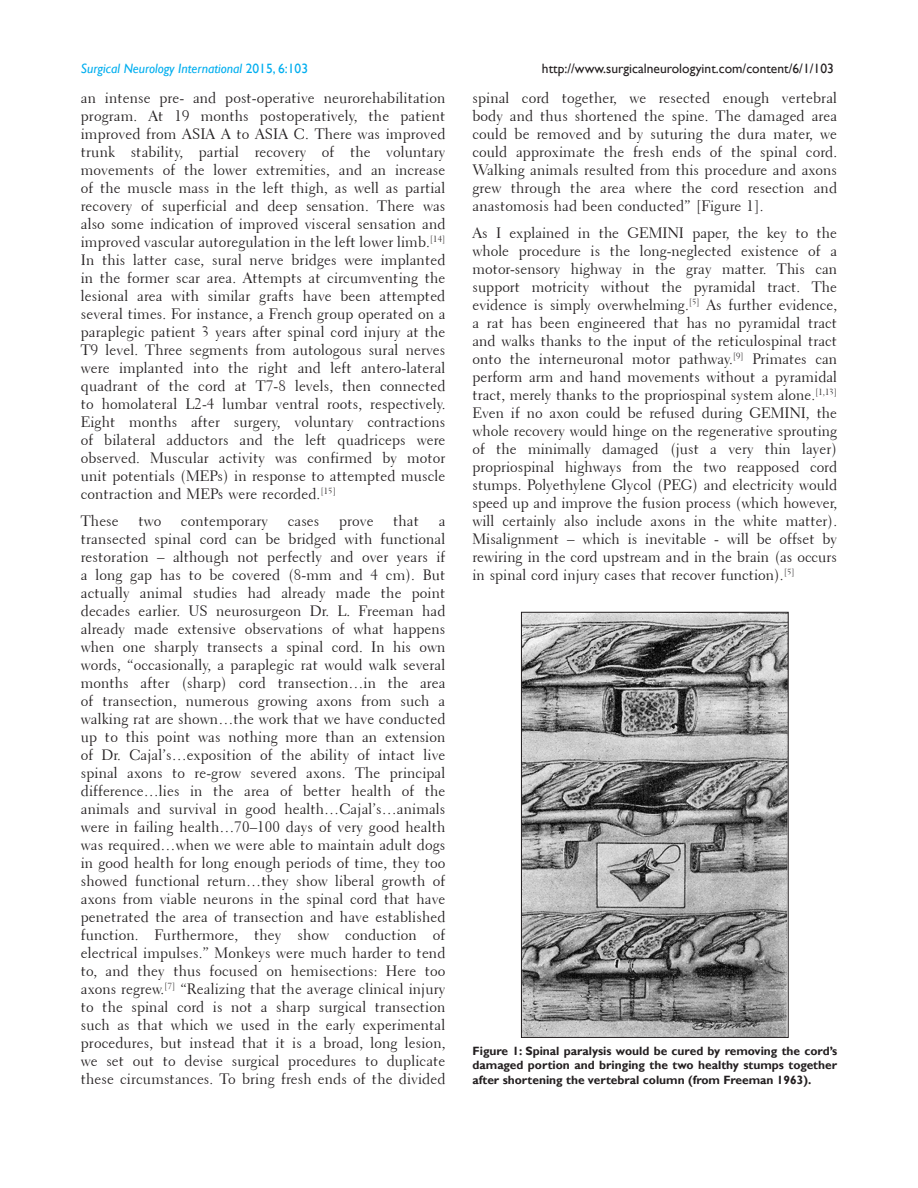
<style>
.page{position:relative;width:918px;height:1188px;background:#fff}
.page>*{position:absolute;margin:0;border:0;box-sizing:border-box;transform-origin:0 0}
.TX{font:15px/18px "Transitional 521 BT Roman A";letter-spacing:.005em;color:#231f20;text-align:justify}
.t1{font:13.5px "Gill Sans";color:#231f20}
.t2{font:italic 13.5px "Gill Sans";color:#00aeef}
.FGC{font:700 12px/14.4px "Gill Sans";color:#231f20;text-align:justify}
.s1{font-style:normal}
</style>
<div class="page">
<img style="left:523px;top:614px;width:263px;height:422px">
<div style="left:521px;top:612px;width:267px;height:426px;border:1px solid #231f20"></div>
<p class="t2" style="left:81px;top:61px;width:229px">Surgical Neurology International <span class="s1">2015, 6:103</span></p>
<p class="t1" style="left:542px;top:61px;width:293px">http://www.surgicalneurologyint.com/content/6/1/103</p>
<p class="TX" style="left:81px;top:89px;width:366px">an intense pre‑ and post‑operative neurorehabilitation program. At 19 months postoperatively, the patient improved from ASIA A to ASIA C. There was improved trunk stability, partial recovery of the voluntary movements of the lower extremities, and an increase of the muscle mass in the left thigh, as well as partial recovery of superficial and deep sensation. There was also some indication of improved visceral sensation and improved vascular autoregulation in the left lower limb.<sup>[14] </sup>In this latter case, sural nerve bridges were implanted in the former scar area. Attempts at circumventing the lesional area with similar grafts have been attempted several times. For instance, a French group operated on a paraplegic patient 3 years after spinal cord injury at the T9 level. Three segments from autologous sural nerves were implanted into the right and left antero‑lateral quadrant of the cord at T7‑8 levels, then connected to homolateral L2‑4 lumbar ventral roots, respectively.<br>Eight months after surgery, voluntary contractions of bilateral adductors and the left quadriceps were observed. Muscular activity was confirmed by motor unit potentials (MEPs) in response to attempted muscle contraction and MEPs were recorded.<sup>[15]</sup></p>
<p class="TX" style="left:81px;top:512px;width:39px">These</p>
<p class="TX" style="left:138px;top:512px;width:25px">two</p>
<p class="TX" style="left:181px;top:512px;width:89px">contemporary</p>
<p class="TX" style="left:288px;top:512px;width:33px">cases</p>
<p class="TX" style="left:339px;top:512px;width:36px">prove</p>
<p class="TX" style="left:393px;top:512px;width:27px">that</p>
<p class="TX" style="left:472px;top:89px;width:366px">spinal cord together, we resected enough vertebral body and thus shortened the spine. The damaged area could be removed and by suturing the dura mater, we could approximate the fresh ends of the spinal cord.<br>Walking animals resulted from this procedure and axons grew through the area where the cord resection and anastomosis had been conducted” [Figure 1].</p>
<p class="TX" style="left:472px;top:224px;width:366px">As I explained in the GEMINI paper, the key to the whole procedure is the long‑neglected existence of a motor‑sensory highway in the gray matter. This can support motricity without the pyramidal tract. The evidence is simply overwhelming.<sup>[5]</sup> As further evidence, a rat has been engineered that has no pyramidal tract and walks thanks to the input of the reticulospinal tract onto the interneuronal motor pathway.<sup>[9]</sup> Primates can perform arm and hand movements without a pyramidal tract, merely thanks to the propriospinal system alone.<sup>[1,13] </sup>Even if no axon could be refused during GEMINI, the whole recovery would hinge on the regenerative sprouting of the minimally damaged (just a very thin layer) propriospinal highways from the two reapposed cord stumps. Polyethylene Glycol (PEG) and electricity would speed up and improve the fusion process (which however, will certainly also include axons in the white matter).<br>Misalignment – which is inevitable ‑ will be offset by rewiring in the cord upstream and in the brain (as occurs in spinal cord injury cases that recover function).<sup>[5]</sup></p>
<p class="TX" style="left:81px;top:512px;width:366px;text-indent:358px">a transected spinal cord can be bridged with functional restoration – although not perfectly and over years if a long gap has to be covered (8‑mm and 4 cm). But actually animal studies had already made the point decades earlier. US neurosurgeon Dr. L. Freeman had already made extensive observations of what happens when one sharply transects a spinal cord. In his own words, “occasionally, a paraplegic rat would walk several months after (sharp) cord transection…in the area of transection, numerous growing axons from such a walking rat are shown…the work that we have conducted up to this point was nothing more than an extension of Dr. Cajal’s…exposition of the ability of intact live spinal axons to re‑grow severed axons. The principal difference…lies in the area of better health of the animals and survival in good health…Cajal’s…animals were in failing health…70–100 days of very good health was required…when we were able to maintain adult dogs in good health for long enough periods of time, they too showed functional return…they show liberal growth of axons from viable neurons in the spinal cord that have penetrated the area of transection and have established function. Furthermore, they show conduction of electrical impulses.” Monkeys were much harder to tend to, and they thus focused on hemisections: Here too axons regrew.<sup>[7]</sup> “Realizing that the average clinical injury to the spinal cord is not a sharp surgical transection such as that which we used in the early experimental procedures, but instead that it is a broad, long lesion, we set out to devise surgical procedures to duplicate these circumstances. To bring fresh ends of the divided</p>
<p class="FGC" style="left:472px;top:1044px;width:366px">Figure 1: Spinal paralysis would be cured by removing the cord’s damaged portion and bringing the two healthy stumps together after shortening the vertebral column (from Freeman 1963).</p>
</div>
